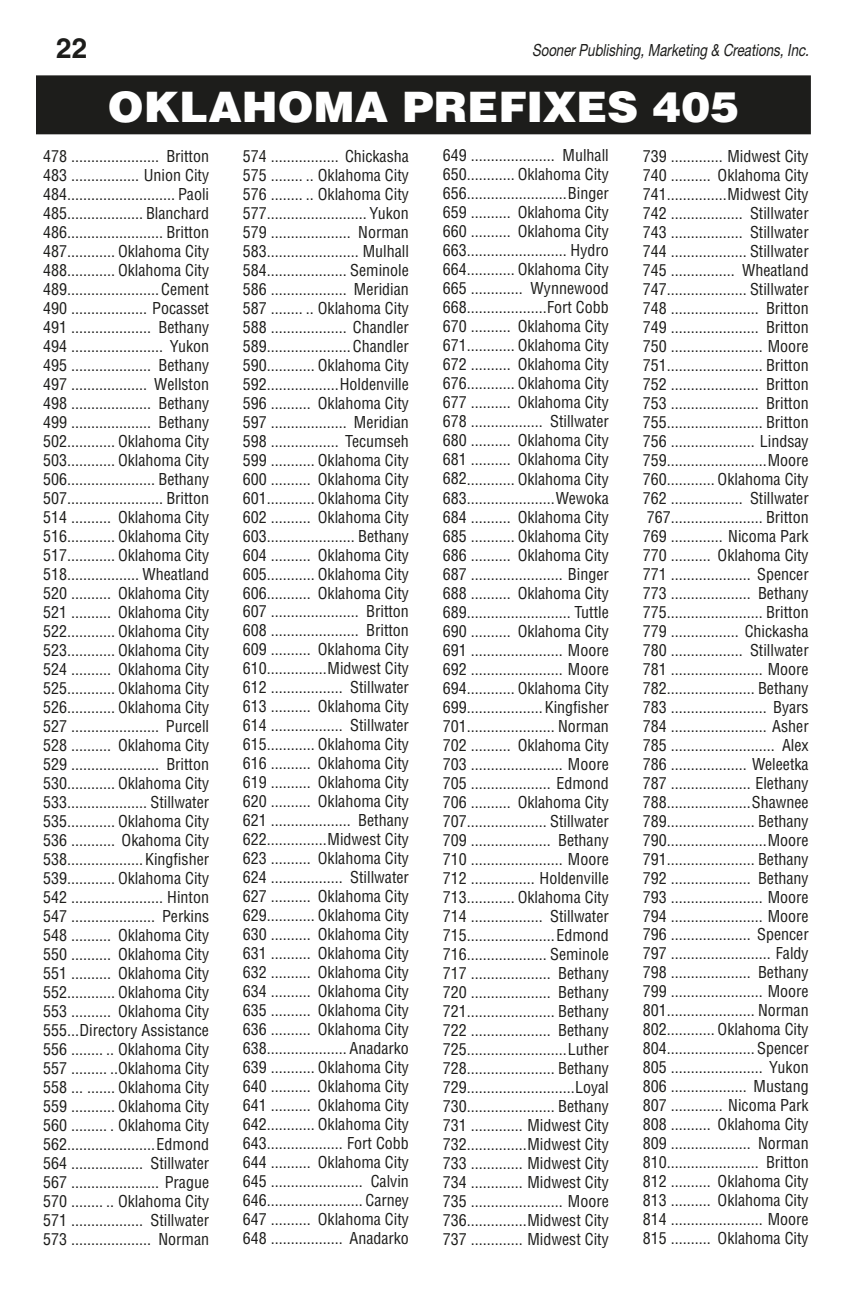
<style>
.page{position:relative;width:864px;height:1296px;background:#fff}
.page>*{position:absolute;margin:0;border:0;box-sizing:border-box;transform-origin:0 0}
.t1{font:900 42px "Helvetica";color:#fff}
.t2{font:700 28px "Helvetica";color:#1d1d1b}
.t3{font:italic 16.8px "Helvetica Neue East A";color:#1d1d1b;scale:.79 1}
.t4{font:condensed 16px/19px "Helvetica";color:#1d1d1b;text-align:justify}
</style>
<div class="page">
<div style="left:37px;top:76px;width:773px;height:57px;background:#1d1d1b"></div>
<div style="left:36px;top:75px;width:775px;height:59px;border:2px solid #1d1d1b"></div>
<h2 class="t2" style="left:56px;top:31px;width:33px">22</h2>
<p class="t3" style="left:532px;top:40px;width:352px">Sooner Publishing, Marketing &amp; Creations, Inc.</p>
<h1 class="t1" style="left:108px;top:80px;width:633px">OKLAHOMA PREFIXES 405</h1>
<p class="t4" style="left:43px;top:147px;width:168px">478 ...................... Britton 483 ................. Union City 484........................... Paoli 485................... Blanchard 486........................ Britton 487............ Oklahoma City 488............ Oklahoma City 489....................... Cement 490 ................... Pocasset 491 .................... Bethany 494 ....................... Yukon 495 .................... Bethany 497 ................... Wellston 498 .................... Bethany 499 .................... Bethany 502............ Oklahoma City 503............ Oklahoma City 506...................... Bethany 507........................ Britton 514 .......... Oklahoma City 516............ Oklahoma City 517............ Oklahoma City 518.................. Wheatland 520 .......... Oklahoma City 521 .......... Oklahoma City 522............ Oklahoma City 523............ Oklahoma City 524 .......... Oklahoma City 525............ Oklahoma City 526............ Oklahoma City 527 ...................... Purcell 528 .......... Oklahoma City 529 ...................... Britton 530............ Oklahoma City 533.................... Stillwater 535............ Oklahoma City 536 ........... Okahoma City 538................... Kingfisher 539............ Oklahoma City 542 ....................... Hinton 547 ..................... Perkins 548 .......... Oklahoma City 550 .......... Oklahoma City 551 .......... Oklahoma City 552............ Oklahoma City 553 .......... Oklahoma City 555...Directory Assistance 556 ........ .. Oklahoma City 557 ......... ..Oklahoma City 558 ... ....... Oklahoma City 559 ........... Oklahoma City 560 ......... . Oklahoma City 562......................Edmond 564 .................. Stillwater 567 ...................... Prague 570 ........ .. Oklahoma City 571 .................. Stillwater 573 .................... Norman</p>
<p class="t4" style="left:243px;top:146px;width:168px">574 ................. Chickasha 575 ........ .. Oklahoma City 576 ........ .. Oklahoma City 577......................... Yukon 579 .................... Norman 583....................... Mulhall 584.................... Seminole 586 ................... Meridian 587 ........ .. Oklahoma City 588 ................... Chandler 589..................... Chandler 590............ Oklahoma City 592..................Holdenville 596 .......... Oklahoma City 597 ................... Meridian 598 ................. Tecumseh 599 ........... Oklahoma City 600 .......... Oklahoma City 601............ Oklahoma City 602 .......... Oklahoma City 603...................... Bethany 604 .......... Oklahoma City 605............ Oklahoma City 606........... Oklahoma City 607 ...................... Britton 608 ...................... Britton 609 .......... Oklahoma City 610...............Midwest City 612 .................. Stillwater 613 .......... Oklahoma City 614 .................. Stillwater 615............ Oklahoma City 616 .......... Oklahoma City 619 .......... Oklahoma City 620 .......... Oklahoma City 621 .................... Bethany 622...............Midwest City 623 .......... Oklahoma City 624 .................. Stillwater 627 .......... Oklahoma City 629............ Oklahoma City 630 .......... Oklahoma City 631 .......... Oklahoma City 632 .......... Oklahoma City 634 .......... Oklahoma City 635 .......... Oklahoma City 636 .......... Oklahoma City 638.................... Anadarko 639 ........... Oklahoma City 640 .......... Oklahoma City 641 .......... Oklahoma City 642............ Oklahoma City 643................... Fort Cobb 644 .......... Oklahoma City 645 ....................... Calvin 646........................ Carney 647 .......... Oklahoma City 648 .................. Anadarko</p>
<p class="t4" style="left:443px;top:146px;width:168px">649 ..................... Mulhall 650............ Oklahoma City 656.........................Binger 659 .......... Oklahoma City 660 .......... Oklahoma City 663......................... Hydro 664............ Oklahoma City 665 ............. Wynnewood 668....................Fort Cobb 670 .......... Oklahoma City 671............ Oklahoma City 672 .......... Oklahoma City 676............ Oklahoma City 677 .......... Oklahoma City 678 .................. Stillwater 680 .......... Oklahoma City 681 .......... Oklahoma City 682............ Oklahoma City 683......................Wewoka 684 .......... Oklahoma City 685 ........... Oklahoma City 686 .......... Oklahoma City 687 ....................... Binger 688 .......... Oklahoma City 689.......................... Tuttle 690 .......... Oklahoma City 691 ....................... Moore 692 ....................... Moore 694............ Oklahoma City 699................... Kingfisher 701...................... Norman 702 .......... Oklahoma City 703 ....................... Moore 705 .................... Edmond 706 .......... Oklahoma City 707.................... Stillwater 709 .................... Bethany 710 ....................... Moore 712 ................ Holdenville 713............ Oklahoma City 714 .................. Stillwater 715......................Edmond 716.................... Seminole 717 .................... Bethany 720 .................... Bethany 721...................... Bethany 722 .................... Bethany 725.........................Luther 728...................... Bethany 729...........................Loyal 730...................... Bethany 731 ............. Midwest City 732...............Midwest City 733 ............. Midwest City 734 ............. Midwest City 735 ....................... Moore 736...............Midwest City 737 ............. Midwest City</p>
<p class="t4" style="left:643px;top:146px;width:168px">739 ............. Midwest City 740 .......... Oklahoma City 741...............Midwest City 742 .................. Stillwater 743 .................. Stillwater 744 ................... Stillwater 745 ................ Wheatland 747.................... Stillwater 748 ...................... Britton 749 ...................... Britton 750 ....................... Moore 751........................ Britton 752 ...................... Britton 753 ...................... Britton 755........................ Britton 756 ..................... Lindsay 759.........................Moore 760............ Oklahoma City 762 .................. Stillwater 767....................... Britton 769 ............. Nicoma Park 770 .......... Oklahoma City 771 .................... Spencer 773 .................... Bethany 775........................ Britton 779 ................. Chickasha 780 .................. Stillwater 781 ....................... Moore 782...................... Bethany 783 ........................ Byars 784 ........................ Asher 785 .......................... Alex 786 ................... Weleetka 787 .................... Elethany 788.....................Shawnee 789...................... Bethany 790.........................Moore 791...................... Bethany 792 .................... Bethany 793 ....................... Moore 794 ....................... Moore 796 .................... Spencer 797 ......................... Faldy 798 .................... Bethany 799 ....................... Moore 801...................... Norman 802............ Oklahoma City 804...................... Spencer 805 ....................... Yukon 806 ................... Mustang 807 ............. Nicoma Park 808 .......... Oklahoma City 809 .................... Norman 810....................... Britton 812 .......... Oklahoma City 813 .......... Oklahoma City 814 ....................... Moore 815 .......... Oklahoma City</p>
</div>
